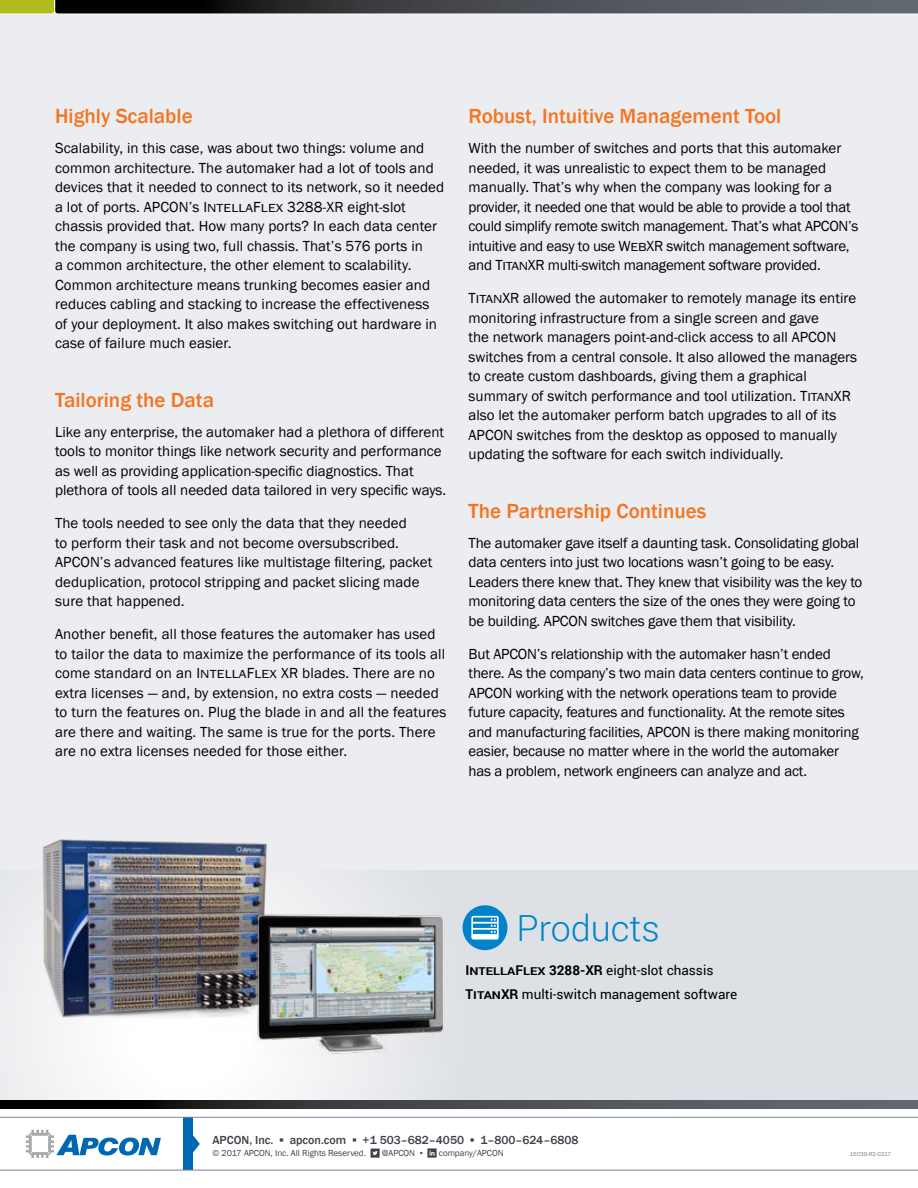
<style>
.page{position:relative;width:918px;height:1188px;background:#fff}
.page>*{position:absolute;margin:0;border:0;box-sizing:border-box;transform-origin:0 0}
.t1{font:300 36px "Roboto";color:#0083ca}
.t2{font:500 21px "Franklin Gothic";color:#f47521}
.t3{font:15px/19.5px "Franklin Gothic";color:#000}
.t4{font:15px/19.5px "Franklin Gothic";letter-spacing:-.02em;color:#000}
.t5{font:13.5px/24.3px "Roboto";color:#000}
.t6{font:500 12px "Franklin Gothic";color:#3d4149}
.t7{font:9px "Franklin Gothic";color:#3d4149}
.t8{font:6px "Franklin Gothic";color:#808285}
.s1{font-size:12px}
.s2{font-weight:700}
.s3{font-weight:700;font-size:10.8px}
</style>
<div class="page">
<div style="left:475px;top:870px;width:443px;height:231px;background:#dde0e4"></div>
<svg style="left:0;top:870px;width:475px;height:300px"></svg>
<div style="left:0;top:0;width:918px;height:870px;background:#ebedf0"></div>
<svg style="left:0;top:0;width:918px;height:15px;background:#545753"></svg>
<svg style="left:371px;top:1149px;width:9px;height:9px"></svg>
<svg style="left:427px;top:1148px;width:10px;height:10px"></svg>
<div style="left:183px;top:1118px;width:10px;height:52px;background:#0067b1"></div>
<svg style="left:193px;top:1134px;width:7px;height:20px"></svg>
<hr style="left:0;top:1170px;width:918px;height:1px;background:#7c8594">
<hr style="left:0;top:1117px;width:918px;height:1px;background:#7c8594">
<svg style="left:26px;top:1130px;width:135px;height:28px"></svg>
<svg style="left:0;top:1101px;width:918px;height:8px;background:#3c3f43"></svg>
<img style="left:32px;top:839px;width:240px;height:195px">
<img style="left:253px;top:910px;width:197px;height:148px">
<div style="left:463px;top:905px;width:44px;height:45px;background:#0083ca;border-radius:50%"></div>
<svg style="left:471px;top:916px;width:28px;height:24px"></svg>
<h2 class="t2" style="left:55px;top:103px;width:139px">Highly Scalable</h2>
<p class="t3" style="left:55px;top:139px;width:391px">Scalability, in this case, was about two things: volume and common architecture. The automaker had a lot of tools and devices that it needed to connect to its network, so it needed a lot of ports. APCON’s I<span class="s1">NTELLA</span>F<span class="s1">LEX</span> 3288-XR eight-slot chassis provided that. How many ports? In each data center the company is using two, full chassis. That’s 576 ports in<br>a common architecture, the other element to scalability.<br>Common architecture means trunking becomes easier and reduces cabling and stacking to increase the effectiveness of your deployment. It also makes switching out hardware in case of failure much easier.</p>
<h2 class="t2" style="left:55px;top:387px;width:160px">Tailoring the Data</h2>
<p class="t3" style="left:55px;top:422px;width:393px">Like any enterprise, the automaker had a plethora of different tools to monitor things like network security and performance as well as providing application-specific diagnostics. That plethora of tools all needed data tailored in very specific ways.</p>
<p class="t3" style="left:55px;top:514px;width:379px">The tools needed to see only the data that they needed<br>to perform their task and not become oversubscribed.<br>APCON’s advanced features like multistage filtering, packet deduplication, protocol stripping and packet slicing made sure that happened.</p>
<p class="t3" style="left:55px;top:625px;width:393px">Another benefit, all those features the automaker has used to tailor the data to maximize the performance of its tools all come standard on an I<span class="s1">NTELLA</span>F<span class="s1">LEX</span> XR blades. There are no extra licenses — and, by extension, no extra costs — needed to turn the features on. Plug the blade in and all the features are there and waiting. The same is true for the ports. There are no extra licenses needed for those either.</p>
<h2 class="t2" style="left:469px;top:103px;width:314px">Robust, Intuitive Management Tool</h2>
<p class="t4" style="left:469px;top:139px;width:392px">With the number of switches and ports that this automaker needed, it was unrealistic to expect them to be managed manually. That’s why when the company was looking for a provider, it needed one that would be able to provide a tool that could simplify remote switch management. That’s what APCON’s intuitive and easy to use W<span class="s1">EB</span>XR switch management software, and T<span class="s1">ITAN</span>XR multi-switch management software provided.</p>
<p class="t3" style="left:469px;top:289px;width:390px">T<span class="s1">ITAN</span>XR allowed the automaker to remotely manage its entire monitoring infrastructure from a single screen and gave<br>the network managers point-and-click access to all APCON switches from a central console. It also allowed the managers to create custom dashboards, giving them a graphical summary of switch performance and tool utilization. T<span class="s1">ITAN</span>XR also let the automaker perform batch upgrades to all of its APCON switches from the desktop as opposed to manually updating the software for each switch individually.</p>
<h2 class="t2" style="left:469px;top:498px;width:239px">The Partnership Continues</h2>
<p class="t3" style="left:469px;top:533px;width:395px">The automaker gave itself a daunting task. Consolidating global data centers into just two locations wasn’t going to be easy.<br>Leaders there knew that. They knew that visibility was the key to monitoring data centers the size of the ones they were going to be building. APCON switches gave them that visibility.</p>
<p class="t3" style="left:469px;top:644px;width:397px">But APCON’s relationship with the automaker hasn’t ended there. As the company’s two main data centers continue to grow, APCON working with the network operations team to provide future capacity, features and functionality. At the remote sites and manufacturing facilities, APCON is there making monitoring easier, because no matter where in the world the automaker has a problem, network engineers can analyze and act.</p>
<h1 class="t1" style="left:517px;top:904px;width:145px">Products</h1>
<p class="t5" style="left:466px;top:957px;width:273px"><span class="s2">I</span><span class="s3">NTELLA</span><span class="s2">F</span><span class="s3">LEX</span> <span class="s2">3288-XR</span> eight-slot chassis<br><span class="s2">T</span><span class="s3">ITAN</span><span class="s2">XR</span> multi-switch management software</p>
<p class="t6" style="left:212px;top:1133px;width:368px">APCON, Inc. ▪ apcon.com ▪ +1 503–682–4050 ▪ 1–800–624–6808</p>
<p class="t7" style="left:212px;top:1148px;width:155px">© 2017 APCON, Inc. All Rights Reserved.</p>
<p class="t7" style="left:382px;top:1148px;width:43px">@APCON ▪</p>
<p class="t7" style="left:439px;top:1148px;width:66px">company/APCON</p>
<p class="t8" style="left:850px;top:1150px;width:43px">15039-R2-0217</p>
</div>
